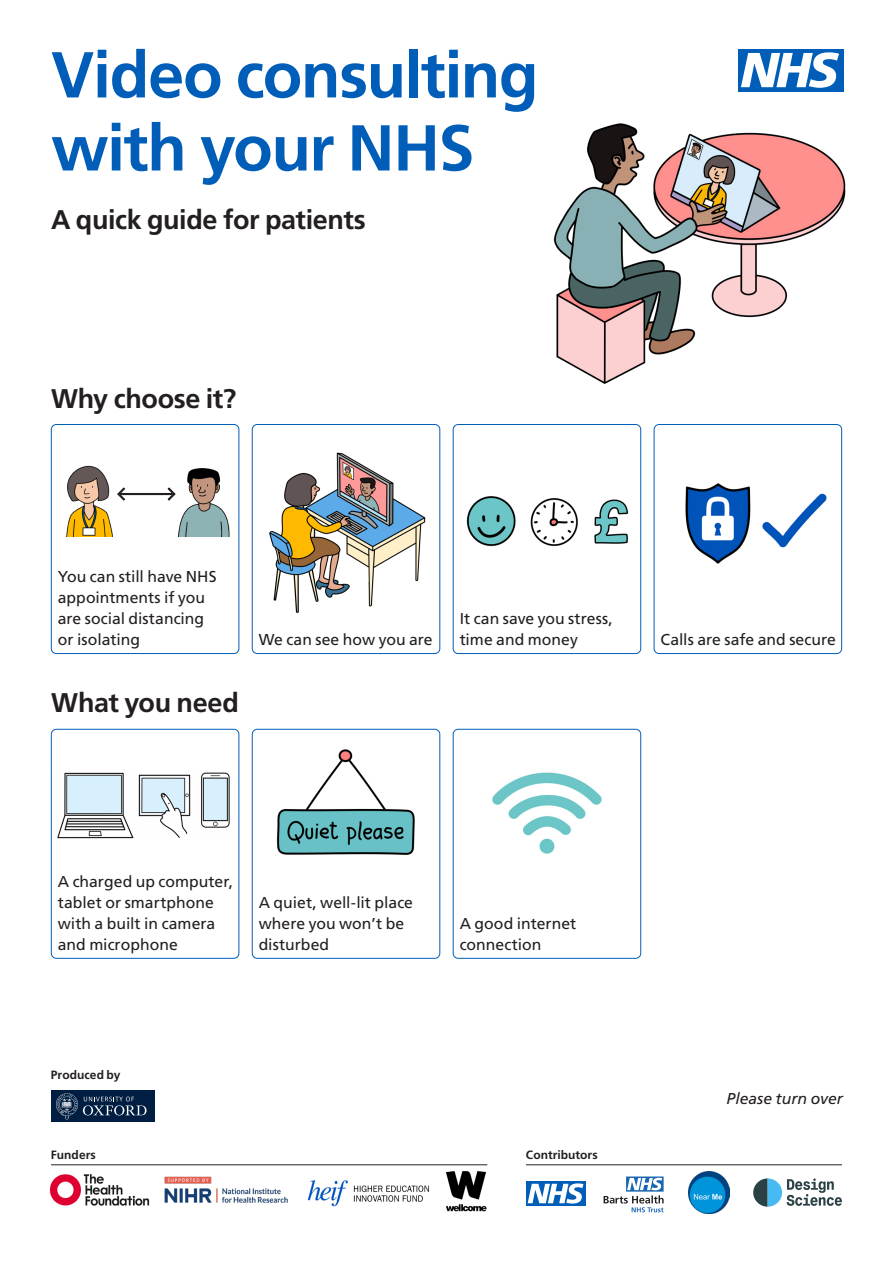
<style>
.page{position:relative;width:893px;height:1263px;background:#fff}
.page>*{position:absolute;margin:0;border:0;box-sizing:border-box;transform-origin:0 0}
.H1_24pt{font:700 64.8px/73.1px "Frutiger";letter-spacing:-.025em;color:#005eb8}
.H1_24pt-2{font:700 27px "Frutiger";letter-spacing:-.015em;color:#231f20}
.Text_16{font:15.75px/21px "Frutiger";color:#231f20}
.Text_16-2{font:italic 15.75px "Frutiger";color:#231f20}
.Text_bold_10{font:700 12px "Frutiger";letter-spacing:.005em;color:#231f20}
</style>
<div class="page">
<div style="left:51px;top:729px;width:188px;height:229px;border:1px solid #005eb8;border-radius:5px"></div>
<div style="left:51px;top:424px;width:188px;height:230px;border:1px solid #005eb8;border-radius:5px"></div>
<div style="left:252px;top:729px;width:188px;height:229px;border:1px solid #005eb8;border-radius:5px"></div>
<div style="left:252px;top:424px;width:188px;height:230px;border:1px solid #005eb8;border-radius:5px"></div>
<div style="left:453px;top:729px;width:188px;height:229px;border:1px solid #005eb8;border-radius:5px"></div>
<div style="left:453px;top:424px;width:188px;height:230px;border:1px solid #005eb8;border-radius:5px"></div>
<div style="left:654px;top:424px;width:188px;height:230px;border:1px solid #005eb8;border-radius:5px"></div>
<img style="left:57px;top:772px;width:173px;height:67px">
<img style="left:553px;top:123px;width:293px;height:261px">
<div style="left:738px;top:49px;width:105px;height:42px;background:#005eb8"></div>
<svg style="left:741px;top:52px;width:98px;height:36px"></svg>
<img style="left:276px;top:749px;width:139px;height:106px">
<img style="left:492px;top:772px;width:110px;height:82px">
<img style="left:66px;top:465px;width:47px;height:71px">
<img style="left:178px;top:468px;width:52px;height:68px">
<svg style="left:167px;top:487px;width:9px;height:14px"></svg>
<div style="left:120px;top:493px;width:53px;height:2px;border:1px solid #231f20"></div>
<svg style="left:117px;top:487px;width:9px;height:14px"></svg>
<img style="left:685px;top:483px;width:142px;height:81px">
<img style="left:466px;top:496px;width:163px;height:51px">
<img style="left:269px;top:452px;width:157px;height:161px">
<svg style="left:604px;top:1176px;width:60px;height:36px"></svg>
<svg style="left:753px;top:1178px;width:89px;height:29px"></svg>
<img style="left:164px;top:1176px;width:124px;height:27px">
<img style="left:437px;top:1164px;width:51px;height:48px">
<img style="left:353px;top:1185px;width:77px;height:17px">
<img style="left:307px;top:1180px;width:41px;height:26px">
<img style="left:688px;top:1172px;width:41px;height:41px">
<hr style="left:51px;top:1164px;width:436px;height:1px;background:#231f20">
<hr style="left:526px;top:1164px;width:316px;height:1px;background:#231f20">
<img style="left:50px;top:1173px;width:100px;height:33px">
<svg style="left:526px;top:1181px;width:60px;height:24px"></svg>
<svg style="left:528px;top:1183px;width:55px;height:20px"></svg>
<div style="left:51px;top:1090px;width:103px;height:32px;background:#001e41"></div>
<svg style="left:56px;top:1093px;width:91px;height:27px"></svg>
<p class="H1_24pt" style="left:51px;top:39px;width:489px">Video consulting with your NHS</p>
<p class="H1_24pt-2" style="left:51px;top:203px;width:316px">A quick guide for patients</p>
<p class="H1_24pt-2" style="left:51px;top:383px;width:187px">Why choose it?</p>
<p class="Text_16" style="left:58px;top:566px;width:160px">You can still have NHS appointments if you are social distancing or isolating</p>
<p class="H1_24pt-2" style="left:51px;top:687px;width:189px">What you need</p>
<p class="Text_16" style="left:259px;top:629px;width:175px">We can see how you are</p>
<p class="Text_16" style="left:460px;top:608px;width:155px">It can save you stress, time and money</p>
<p class="Text_16" style="left:661px;top:629px;width:177px">Calls are safe and secure</p>
<p class="Text_16" style="left:58px;top:871px;width:177px">A charged up computer, tablet or smartphone with a built in camera and microphone</p>
<p class="Text_16" style="left:259px;top:892px;width:156px">A quiet, well-lit place where you won’t be disturbed</p>
<p class="Text_bold_10" style="left:51px;top:1068px;width:71px">Produced by</p>
<p class="Text_16" style="left:460px;top:913px;width:118px">A good internet connection</p>
<p class="Text_bold_10" style="left:51px;top:1148px;width:46px">Funders</p>
<p class="Text_bold_10" style="left:526px;top:1148px;width:73px">Contributors</p>
<p class="Text_16-2" style="left:727px;top:1089px;width:118px">Please turn over</p>
</div>
